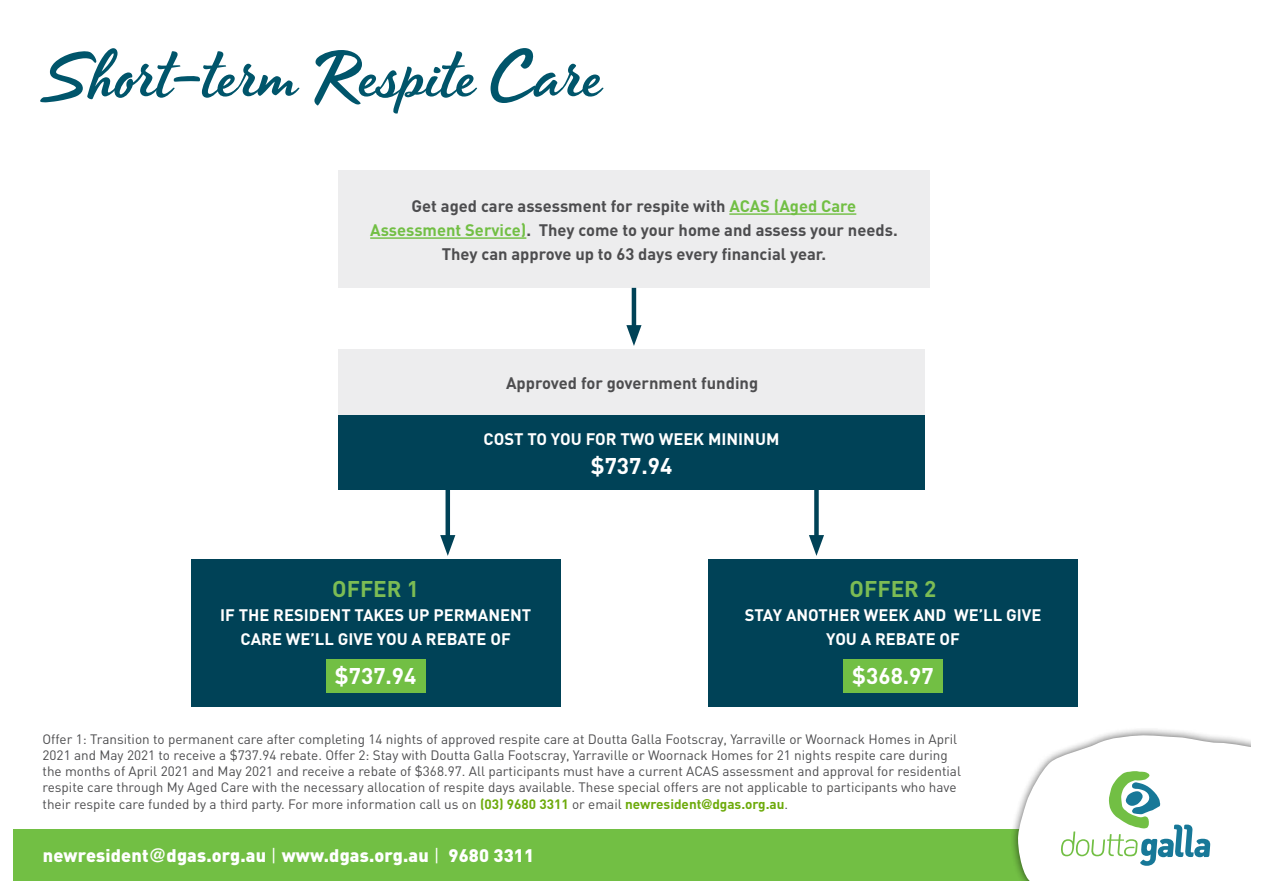
<style>
.page{position:relative;width:1263px;height:893px;background:#fff}
.page>*{position:absolute;margin:0;border:0;box-sizing:border-box;transform-origin:0 0}
.t1{font:72.45px "Timeout";letter-spacing:-.005em;color:#00556b}
.t2{font:700 22.5px "DIN";color:#fff}
.t3{font:700 22.5px "DIN";color:#7cbc54}
.t4{font:900 18px "DIN";letter-spacing:.01em;color:#fff}
.t5{font:700 16.5px/24px "DIN";color:#4d4d4f;text-align:center}
.t6{font:700 16.5px/24px "DIN";color:#fff;text-align:center}
.t7{font:13.5px/16.2px "DIN";color:#4d4d4f}
.s1{color:#72bf44}
.s2{font-weight:700;color:#6daa0b}
.s3{font-family:"Helvetica Neue";font-weight:700;color:#6daa0b}
.s4{font-family:"Helvetica";font-weight:700}
.s5{font-weight:400}
</style>
<div class="page">
<div style="left:13px;top:829px;width:1101px;height:51px;background:#72bf44"></div>
<div style="left:1009px;top:728px;width:241px;height:152px;background:#000;opacity:.65"></div>
<svg style="left:1017px;top:735px;width:233px;height:145px"></svg>
<div style="left:338px;top:170px;width:591px;height:118px;background:#ededee"></div>
<div style="left:338px;top:349px;width:586px;height:66px;background:#ededee"></div>
<div style="left:338px;top:415px;width:586px;height:75px;background:#004257"></div>
<div style="left:191px;top:559px;width:370px;height:147px;background:#004257"></div>
<div style="left:708px;top:559px;width:370px;height:147px;background:#004257"></div>
<hr style="left:729px;top:213px;width:127px;height:2px;background:#72bf44">
<hr style="left:370px;top:237px;width:156px;height:2px;background:#72bf44">
<hr style="left:632px;top:288px;width:4px;height:45px;background:#004257">
<svg style="left:626px;top:325px;width:15px;height:21px"></svg>
<div style="left:445px;top:490px;width:5px;height:53px;background:#004257"></div>
<svg style="left:440px;top:535px;width:15px;height:21px"></svg>
<div style="left:814px;top:490px;width:5px;height:53px;background:#004257"></div>
<svg style="left:809px;top:535px;width:15px;height:21px"></svg>
<div style="left:326px;top:659px;width:99px;height:34px;background:#72bf44"></div>
<div style="left:843px;top:659px;width:100px;height:34px;background:#72bf44"></div>
<h1 class="t1" style="left:43px;top:31px;width:561px">Short-term Respite Care</h1>
<p class="t5" style="left:370px;top:193px;width:529px">Get aged care assessment for respite with <span class="s1">ACAS (Aged Care<br>Assessment Service)</span>. They come to your home and assess your needs.<br>They can approve up to 63 days every financial year.</p>
<p class="t5" style="left:506px;top:370px;width:254px">Approved for government funding</p>
<p class="t6" style="left:483px;top:426px;width:297px">COST TO YOU FOR TWO WEEK MININUM</p>
<h2 class="t2" style="left:591px;top:451px;width:83px">$737.94</h2>
<h2 class="t3" style="left:332px;top:575px;width:88px">OFFER 1</h2>
<p class="t6" style="left:220px;top:603px;width:313px">IF THE RESIDENT TAKES UP PERMANENT<br>CARE WE’LL GIVE YOU A REBATE OF</p>
<h2 class="t3" style="left:850px;top:575px;width:88px">OFFER 2</h2>
<p class="t6" style="left:745px;top:603px;width:298px">STAY ANOTHER WEEK AND WE’LL GIVE<br>YOU A REBATE OF</p>
<h2 class="t2" style="left:335px;top:661px;width:83px">$737.94</h2>
<h2 class="t2" style="left:852px;top:661px;width:83px">$368.97</h2>
<p class="t7" style="left:43px;top:730px;width:920px">Offer 1: Transition to permanent care after completing 14 nights of approved respite care at Doutta Galla Footscray, Yarraville or Woornack Homes in April 2021 and May 2021 to receive a $737.94 rebate. Offer 2: Stay with Doutta Galla Footscray, Yarraville or Woornack Homes for 21 nights respite care during the months of April 2021 and May 2021 and receive a rebate of $368.97. All participants must have a current ACAS assessment and approval for residential respite care through My Aged Care with the necessary allocation of respite days available. These special offers are not applicable to participants who have their respite care funded by a third party. For more information call us on <span class="s2">(03) 9680 3311</span> or email <span class="s2">newresident</span><span class="s3">@</span><span class="s2">dgas.org.au</span>.</p>
<h3 class="t4" style="left:43px;top:844px;width:493px">newresident<span class="s4">@</span>dgas.org.au <span class="s5">|</span> www.dgas.org.au <span class="s5">|</span> 9680 3311</h3>
</div>
